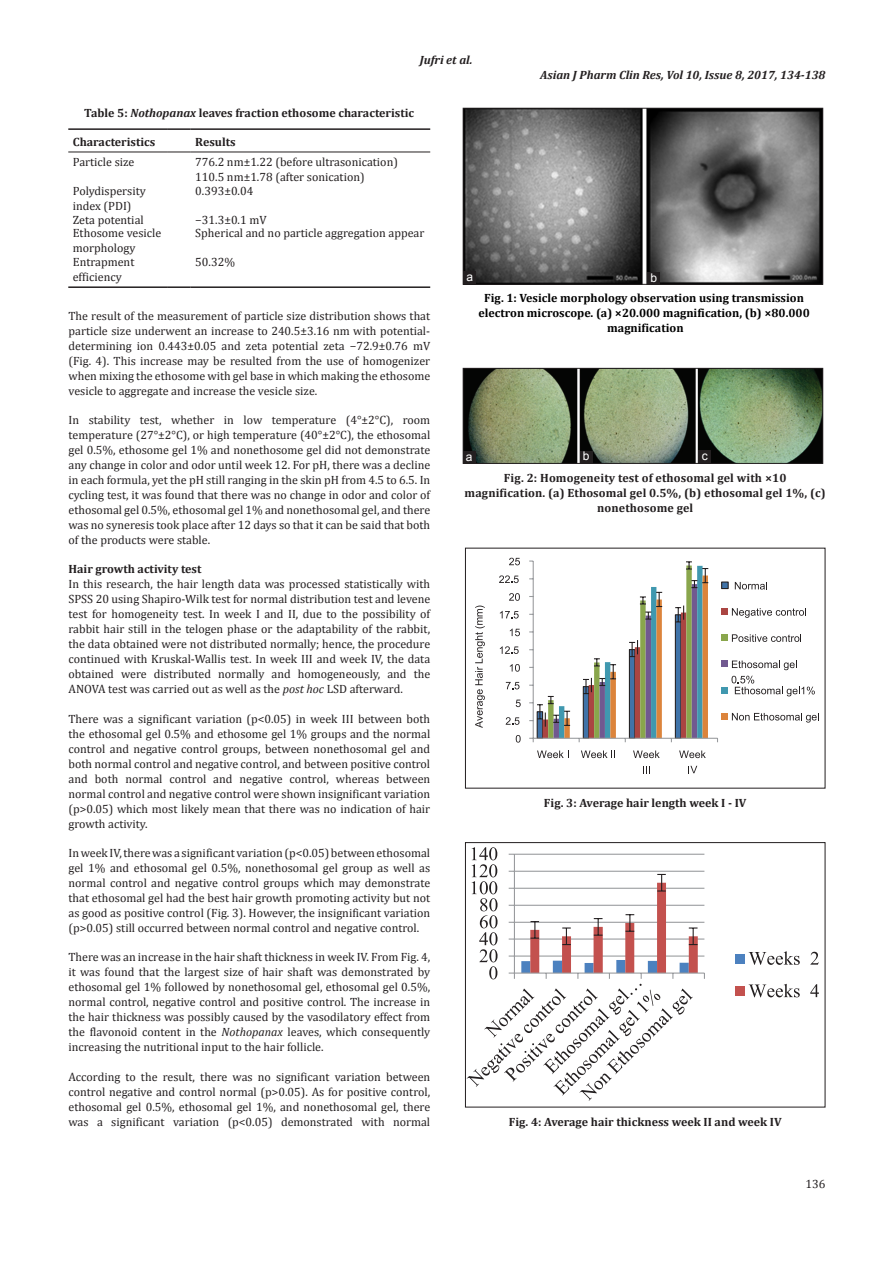
<style>
.page{position:relative;width:894px;height:1263px;background:#fff}
.page>*{position:absolute;margin:0;border:0;box-sizing:border-box;transform-origin:0 0}
.TX{font:12px/15px "Cambria";color:#231f20;text-align:justify}
.FGC{font:700 12px/15px "Cambria";letter-spacing:.01em;color:#231f20;text-align:center}
.TB{font:12px/15px "Cambria";color:#231f20}
.t1{font:700 12px/15px "Cambria";color:#000;text-align:center}
.RH{font:italic 700 12px "Cambria";color:#231f20}
.TT{font:700 12px "Cambria";color:#231f20}
.TBL{font:12px/15px "Cambria";color:#231f20}
.TCH{font:700 12px "Cambria";color:#231f20}
.LABEL{font:12px "Arial";color:#fff}
.F_No{font:12px "Cambria";color:#231f20}
.s1{font-style:italic}
</style>
<div class="page">
<hr style="left:533px;top:737px;width:184px;height:2px;background:#989a9d">
<svg style="left:529px;top:560px;width:179px;height:182px"></svg>
<svg style="left:515px;top:735px;width:5px;height:7px"></svg>
<svg style="left:505px;top:717px;width:14px;height:8px"></svg>
<svg style="left:515px;top:699px;width:5px;height:8px"></svg>
<svg style="left:505px;top:682px;width:14px;height:7px"></svg>
<svg style="left:509px;top:664px;width:10px;height:7px"></svg>
<svg style="left:499px;top:646px;width:19px;height:8px"></svg>
<svg style="left:509px;top:628px;width:10px;height:8px"></svg>
<svg style="left:499px;top:611px;width:19px;height:7px"></svg>
<svg style="left:509px;top:593px;width:10px;height:8px"></svg>
<svg style="left:499px;top:575px;width:19px;height:8px"></svg>
<svg style="left:509px;top:558px;width:10px;height:7px"></svg>
<svg style="left:537px;top:750px;width:27px;height:8px"></svg>
<svg style="left:581px;top:750px;width:34px;height:8px"></svg>
<svg style="left:633px;top:750px;width:26px;height:8px"></svg>
<svg style="left:643px;top:766px;width:4px;height:7px"></svg>
<svg style="left:679px;top:750px;width:26px;height:8px"></svg>
<svg style="left:688px;top:766px;width:9px;height:7px"></svg>
<svg style="left:475px;top:605px;width:9px;height:123px"></svg>
<svg style="left:721px;top:581px;width:7px;height:8px"></svg>
<svg style="left:734px;top:582px;width:31px;height:7px"></svg>
<div style="left:721px;top:608px;width:6px;height:7px;background:#aa4542"></div>
<svg style="left:731px;top:608px;width:73px;height:10px"></svg>
<div style="left:721px;top:634px;width:6px;height:7px;background:#89a64c"></div>
<svg style="left:731px;top:634px;width:70px;height:8px"></svg>
<svg style="left:721px;top:660px;width:93px;height:36px"></svg>
<svg style="left:721px;top:713px;width:96px;height:9px"></svg>
<hr style="left:514px;top:955px;width:190px;height:1px;background:#989a9d">
<hr style="left:514px;top:938px;width:190px;height:1px;background:#989a9d">
<hr style="left:514px;top:921px;width:190px;height:1px;background:#989a9d">
<hr style="left:514px;top:904px;width:190px;height:1px;background:#989a9d">
<hr style="left:514px;top:887px;width:190px;height:1px;background:#989a9d">
<hr style="left:514px;top:870px;width:190px;height:1px;background:#989a9d">
<hr style="left:514px;top:853px;width:190px;height:1px;background:#989a9d">
<hr style="left:514px;top:972px;width:190px;height:1px;background:#989a9d">
<svg style="left:467px;top:847px;width:230px;height:254px"></svg>
<div style="left:734px;top:953px;width:10px;height:10px;background:#4c81bf"></div>
<svg style="left:748px;top:951px;width:51px;height:14px"></svg>
<svg style="left:810px;top:951px;width:8px;height:13px"></svg>
<div style="left:734px;top:986px;width:10px;height:9px;background:#c3514e"></div>
<svg style="left:748px;top:984px;width:51px;height:13px"></svg>
<svg style="left:810px;top:984px;width:8px;height:13px"></svg>
<div style="left:465px;top:842px;width:359px;height:265px;border:1px solid #231f20"></div>
<hr style="left:68px;top:286px;width:99px;height:2px;background:#231f20">
<hr style="left:167px;top:286px;width:24px;height:2px;background:#231f20">
<hr style="left:191px;top:286px;width:239px;height:2px;background:#231f20">
<hr style="left:68px;top:128px;width:99px;height:2px;background:#231f20">
<hr style="left:167px;top:128px;width:24px;height:2px;background:#231f20">
<hr style="left:191px;top:128px;width:239px;height:2px;background:#231f20">
<hr style="left:68px;top:152px;width:99px;height:1px;background:#231f20">
<svg style="left:167px;top:152px;width:24px;height:1px"></svg>
<hr style="left:191px;top:152px;width:239px;height:1px;background:#231f20">
<img style="left:465px;top:370px;width:355px;height:91px">
<div style="left:463px;top:368px;width:359px;height:95px;border:1px solid #231f20"></div>
<div style="left:462px;top:451px;width:13px;height:13px;background:#231f20"></div>
<div style="left:579px;top:450px;width:13px;height:13px;background:#231f20"></div>
<div style="left:698px;top:450px;width:13px;height:13px;background:#231f20"></div>
<img style="left:465px;top:110px;width:355px;height:172px">
<div style="left:463px;top:108px;width:359px;height:176px;border:1px solid #231f20"></div>
<div style="left:463px;top:271px;width:13px;height:13px;background:#231f20"></div>
<div style="left:647px;top:272px;width:13px;height:13px;background:#231f20"></div>
<p class="RH" style="left:419px;top:51px;width:54px">Jufri et al.</p>
<p class="RH" style="left:540px;top:66px;width:287px">Asian J Pharm Clin Res, Vol 10, Issue 8, 2017, 134-138</p>
<p class="TT" style="left:84px;top:105px;width:331px">Table 5: <span class="s1">Nothopanax</span> leaves fraction ethosome characteristic</p>
<p class="TCH" style="left:73px;top:133px;width:84px">Characteristics</p>
<p class="TCH" style="left:195px;top:133px;width:42px">Results</p>
<p class="TB" style="left:73px;top:154px;width:63px">Particle size</p>
<p class="TB" style="left:195px;top:154px;width:204px">776.2 nm±1.22 (before ultrasonication)<br>110.5 nm±1.78 (after sonication)</p>
<p class="TB" style="left:73px;top:183px;width:75px">Polydispersity index (PDI)</p>
<p class="TB" style="left:195px;top:183px;width:60px">0.393±0.04</p>
<p class="TB" style="left:73px;top:212px;width:72px">Zeta potential</p>
<p class="TB" style="left:195px;top:212px;width:73px">−31.3±0.1 mV</p>
<p class="TB" style="left:73px;top:226px;width:90px">Ethosome vesicle morphology</p>
<p class="TB" style="left:195px;top:226px;width:230px">Spherical and no particle aggregation appear</p>
<p class="TBL" style="left:73px;top:254px;width:63px">Entrapment efficiency</p>
<p class="TBL" style="left:195px;top:254px;width:41px">50.32%</p>
<p class="TX" style="left:68px;top:308px;width:363px">The result of the measurement of particle size distribution shows that particle size underwent an increase to 240.5±3.16 nm with potential&shy;determining ion 0.443±0.05 and zeta potential zeta −72.9±0.76 mV (Fig. 4). This increase may be resulted from the use of homogenizer when mixing the ethosome with gel base in which making the ethosome vesicle to aggregate and increase the vesicle size.</p>
<p class="TX" style="left:68px;top:412px;width:363px">In stability test, whether in low temperature (4°±2°C), room temperature (27°±2°C), or high temperature (40°±2°C), the ethosomal gel 0.5%, ethosome gel 1% and nonethosome gel did not demonstrate any change in color and odor until week 12. For pH, there was a decline in each formula, yet the pH still ranging in the skin pH from 4.5 to 6.5. In cycling test, it was found that there was no change in odor and color of ethosomal gel 0.5%, ethosomal gel 1% and nonethosomal gel, and there was no syneresis took place after 12 days so that it can be said that both of the products were stable.</p>
<h2 class="FGC" style="left:68px;top:561px;width:134px">Hair growth activity test</h2>
<p class="TX" style="left:68px;top:577px;width:363px">In this research, the hair length data was processed statistically with SPSS 20 using Shapiro-Wilk test for normal distribution test and levene test for homogeneity test. In week I and II, due to the possibility of rabbit hair still in the telogen phase or the adaptability of the rabbit, the data obtained were not distributed normally; hence, the procedure continued with Kruskal-Wallis test. In week III and week IV, the data obtained were distributed normally and homogeneously, and the ANOVA test was carried out as well as the <span class="s1">post hoc</span> LSD afterward.</p>
<p class="TX" style="left:68px;top:711px;width:363px">There was a significant variation (p&lt;0.05) in week III between both the ethosomal gel 0.5% and ethosome gel 1% groups and the normal control and negative control groups, between nonethosomal gel and both normal control and negative control, and between positive control and both normal control and negative control, whereas between normal control and negative control were shown insignificant variation (p&gt;0.05) which most likely mean that there was no indication of hair growth activity.</p>
<p class="TX" style="left:68px;top:845px;width:363px">In week IV, there was a significant variation (p&lt;0.05) between ethosomal gel 1% and ethosomal gel 0.5%, nonethosomal gel group as well as normal control and negative control groups which may demonstrate that ethosomal gel had the best hair growth promoting activity but not as good as positive control (Fig. 3). However, the insignificant variation (p&gt;0.05) still occurred between normal control and negative control.</p>
<p class="TX" style="left:68px;top:949px;width:363px">There was an increase in the hair shaft thickness in week IV. From Fig. 4, it was found that the largest size of hair shaft was demonstrated by ethosomal gel 1% followed by nonethosomal gel, ethosomal gel 0.5%, normal control, negative control and positive control. The increase in the hair thickness was possibly caused by the vasodilatory effect from the flavonoid content in the <span class="s1">Nothopanax</span> leaves, which consequently increasing the nutritional input to the hair follicle.</p>
<p class="TX" style="left:68px;top:1069px;width:363px">According to the result, there was no significant variation between control negative and control normal (p&gt;0.05). As for positive control, ethosomal gel 0.5%, ethosomal gel 1%, and nonethosomal gel, there was a significant variation (p&lt;0.05) demonstrated with normal</p>
<p class="LABEL" style="left:466px;top:268px;width:8px">a</p>
<p class="LABEL" style="left:650px;top:269px;width:8px">b</p>
<p class="t1" style="left:478px;top:290px;width:333px">Fig. 1: Vesicle morphology observation using transmission electron microscope. (a) ×20.000 magnification, (b) ×80.000 magnification</p>
<p class="LABEL" style="left:465px;top:448px;width:8px">a</p>
<p class="LABEL" style="left:582px;top:448px;width:8px">b</p>
<p class="LABEL" style="left:701px;top:448px;width:7px">c</p>
<p class="FGC" style="left:464px;top:470px;width:362px">Fig. 2: Homogeneity test of ethosomal gel with ×10 magnification. (a) Ethosomal gel 0.5%, (b) ethosomal gel 1%, (c) nonethosome gel</p>
<p class="FGC" style="left:543px;top:794px;width:204px">Fig. 3: Average hair length week I - IV</p>
<p class="FGC" style="left:508px;top:1113px;width:274px">Fig. 4: Average hair thickness week II and week IV</p>
<p class="F_No" style="left:805px;top:1176px;width:21px">136</p>
</div>
